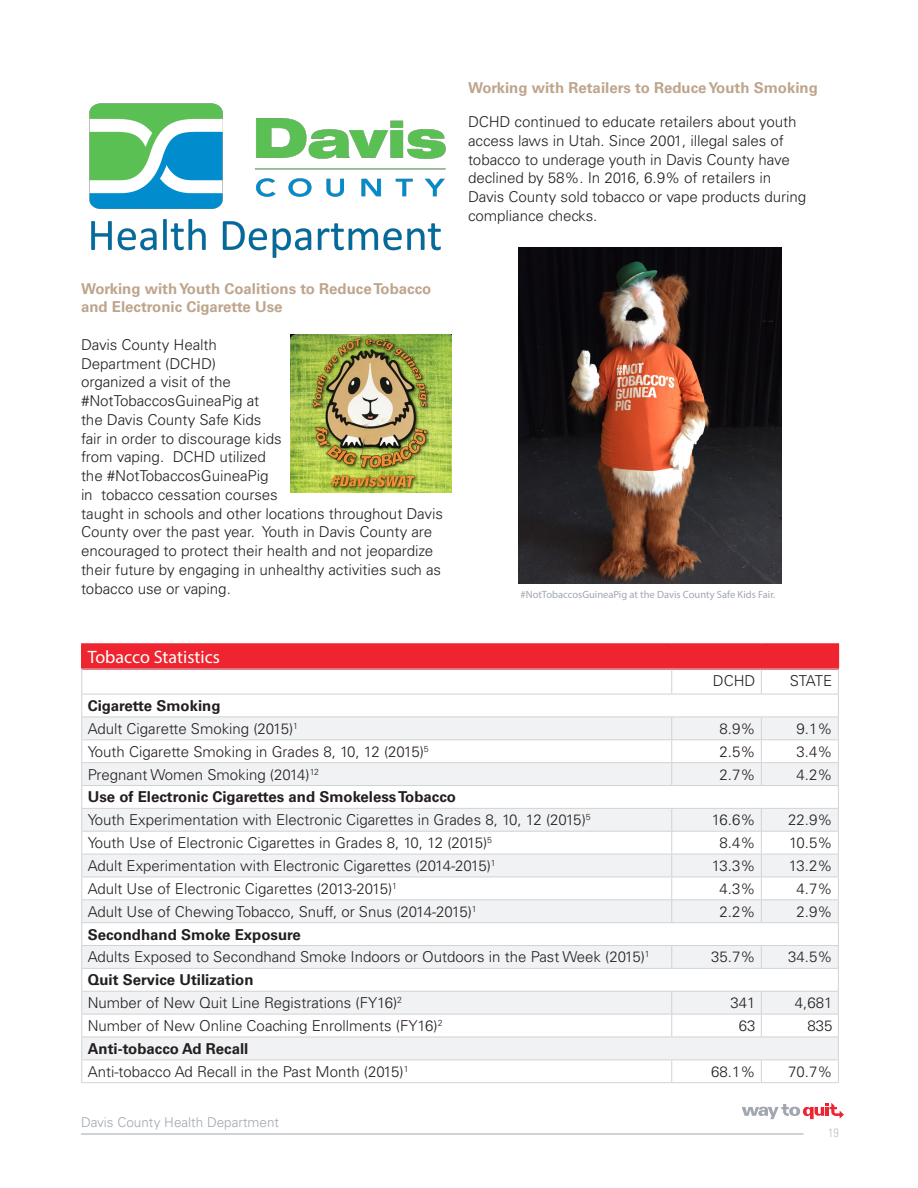
<style>
.page{position:relative;width:918px;height:1188px;background:#fff}
.page>*{position:absolute;margin:0;border:0;box-sizing:border-box;transform-origin:0 0}
.t1{font:18px "Myriad Pro";color:#fff}
.miniheader{font:300 15px/18.8px "Univers LT Std";color:#231f20}
.t2{font:700 15px "Univers LT Std";color:#231f20}
.miniheader-2{font:700 15px/18.8px "Univers LT Std";color:#bea58c}
.t3{font:300 13.5px "Univers LT Std";color:#a1a7b1}
.t4{font:300 condensed 12px "Univers LT Std";color:#b9bdc5}
.t5{font:10.5px "Myriad Pro";color:#a1a7b1}
</style>
<div class="page">
<svg style="left:742px;top:1103px;width:102px;height:16px"></svg>
<hr style="left:81px;top:1134px;width:723px;height:1px;background:#a1a7b1">
<img style="left:89px;top:103px;width:357px;height:155px">
<hr style="left:81px;top:643px;width:591px;height:2px;background:#ee2530">
<hr style="left:672px;top:643px;width:89px;height:2px;background:#ee2530">
<hr style="left:761px;top:643px;width:78px;height:2px;background:#ee2530">
<svg style="left:81px;top:645px;width:758px;height:438px"></svg>
<hr style="left:81px;top:831px;width:591px;height:1px;background:#d0d3d8">
<hr style="left:672px;top:831px;width:89px;height:1px;background:#d0d3d8">
<hr style="left:761px;top:831px;width:78px;height:1px;background:#d0d3d8">
<img style="left:518px;top:248px;width:263px;height:335px">
<img style="left:291px;top:335px;width:161px;height:157px">
<p class="miniheader-2" style="left:81px;top:279px;width:352px">Working with Youth Coalitions to Reduce Tobacco and Electronic Cigarette Use</p>
<p class="miniheader" style="left:81px;top:335px;width:364px">Davis County Health<br>Department (DCHD)<br>organized a visit of the<br>#NotTobaccosGuineaPig at<br>the Davis County Safe Kids<br>fair in order to discourage kids<br>from vaping. DCHD utilized<br>the #NotTobaccosGuineaPig<br>in tobacco cessation courses<br>taught in schools and other locations throughout Davis County over the past year. Youth in Davis County are encouraged to protect their health and not jeopardize their future by engaging in unhealthy activities such as tobacco use or vaping.</p>
<p class="t1" style="left:88px;top:646px;width:134px">Tobacco Statistics</p>
<p class="miniheader-2" style="left:468px;top:79px;width:351px">Working with Retailers to Reduce Youth Smoking</p>
<p class="miniheader" style="left:468px;top:112px;width:340px">DCHD continued to educate retailers about youth access laws in Utah. Since 2001, illegal sales of tobacco to underage youth in Davis County have declined by 58%. In 2016, 6.9% of retailers in Davis County sold tobacco or vape products during compliance checks.</p>
<p class="t5" style="left:521px;top:588px;width:256px">#NotTobaccosGuineaPig at the Davis County Safe Kids Fair.</p>
<p class="miniheader" style="left:713px;top:671px;width:44px">DCHD</p>
<p class="miniheader" style="left:790px;top:671px;width:44px">STATE</p>
<p class="t2" style="left:88px;top:697px;width:134px">Cigarette Smoking</p>
<p class="miniheader" style="left:88px;top:719px;width:212px">Adult Cigarette Smoking (2015)<sup>1</sup></p>
<p class="miniheader" style="left:720px;top:719px;width:37px">8.9%</p>
<p class="miniheader" style="left:797px;top:719px;width:37px">9.1%</p>
<p class="miniheader" style="left:88px;top:742px;width:342px">Youth Cigarette Smoking in Grades 8, 10, 12 (2015)<sup>5</sup></p>
<p class="miniheader" style="left:720px;top:742px;width:37px">2.5%</p>
<p class="miniheader" style="left:797px;top:742px;width:37px">3.4%</p>
<p class="miniheader" style="left:88px;top:765px;width:233px">Pregnant Women Smoking (2014)<sup>12</sup></p>
<p class="miniheader" style="left:720px;top:765px;width:37px">2.7%</p>
<p class="miniheader" style="left:797px;top:765px;width:37px">4.2%</p>
<p class="t2" style="left:88px;top:788px;width:370px">Use of Electronic Cigarettes and Smokeless Tobacco</p>
<p class="miniheader" style="left:88px;top:811px;width:504px">Youth Experimentation with Electronic Cigarettes in Grades 8, 10, 12 (2015)<sup>5</sup></p>
<p class="miniheader" style="left:712px;top:811px;width:45px">16.6%</p>
<p class="miniheader" style="left:788px;top:811px;width:46px">22.9%</p>
<p class="miniheader" style="left:88px;top:833px;width:406px">Youth Use of Electronic Cigarettes in Grades 8, 10, 12 (2015)<sup>5</sup></p>
<p class="miniheader" style="left:720px;top:833px;width:37px">8.4%</p>
<p class="miniheader" style="left:789px;top:833px;width:45px">10.5%</p>
<p class="miniheader" style="left:88px;top:856px;width:409px">Adult Experimentation with Electronic Cigarettes (2014-2015)<sup>1</sup></p>
<p class="miniheader" style="left:712px;top:856px;width:45px">13.3%</p>
<p class="miniheader" style="left:789px;top:856px;width:45px">13.2%</p>
<p class="miniheader" style="left:88px;top:879px;width:311px">Adult Use of Electronic Cigarettes (2013-2015)<sup>1</sup></p>
<p class="miniheader" style="left:720px;top:879px;width:37px">4.3%</p>
<p class="miniheader" style="left:797px;top:879px;width:37px">4.7%</p>
<p class="miniheader" style="left:88px;top:902px;width:390px">Adult Use of Chewing Tobacco, Snuff, or Snus (2014-2015)<sup>1</sup></p>
<p class="miniheader" style="left:720px;top:902px;width:37px">2.2%</p>
<p class="miniheader" style="left:797px;top:902px;width:37px">2.9%</p>
<p class="t2" style="left:88px;top:925px;width:215px">Secondhand Smoke Exposure</p>
<p class="miniheader" style="left:88px;top:948px;width:564px">Adults Exposed to Secondhand Smoke Indoors or Outdoors in the Past Week (2015)<sup>1</sup></p>
<p class="miniheader" style="left:711px;top:948px;width:46px">35.7%</p>
<p class="miniheader" style="left:788px;top:948px;width:46px">34.5%</p>
<p class="t2" style="left:88px;top:971px;width:167px">Quit Service Utilization</p>
<p class="miniheader" style="left:88px;top:993px;width:316px">Number of New Quit Line Registrations (FY16)<sup>2</sup></p>
<p class="miniheader" style="left:730px;top:993px;width:27px">341</p>
<p class="miniheader" style="left:795px;top:993px;width:39px">4,681</p>
<p class="miniheader" style="left:88px;top:1016px;width:356px">Number of New Online Coaching Enrollments (FY16)<sup>2</sup></p>
<p class="miniheader" style="left:739px;top:1016px;width:18px">63</p>
<p class="miniheader" style="left:807px;top:1016px;width:27px">835</p>
<p class="t2" style="left:88px;top:1040px;width:162px">Anti-tobacco Ad Recall</p>
<p class="miniheader" style="left:88px;top:1062px;width:322px">Anti-tobacco Ad Recall in the Past Month (2015)<sup>1</sup></p>
<p class="miniheader" style="left:711px;top:1062px;width:46px">68.1%</p>
<p class="miniheader" style="left:788px;top:1062px;width:46px">70.7%</p>
<p class="t3" style="left:81px;top:1114px;width:200px">Davis County Health Department</p>
<p class="t4" style="left:828px;top:1126px;width:12px">19</p>
</div>
